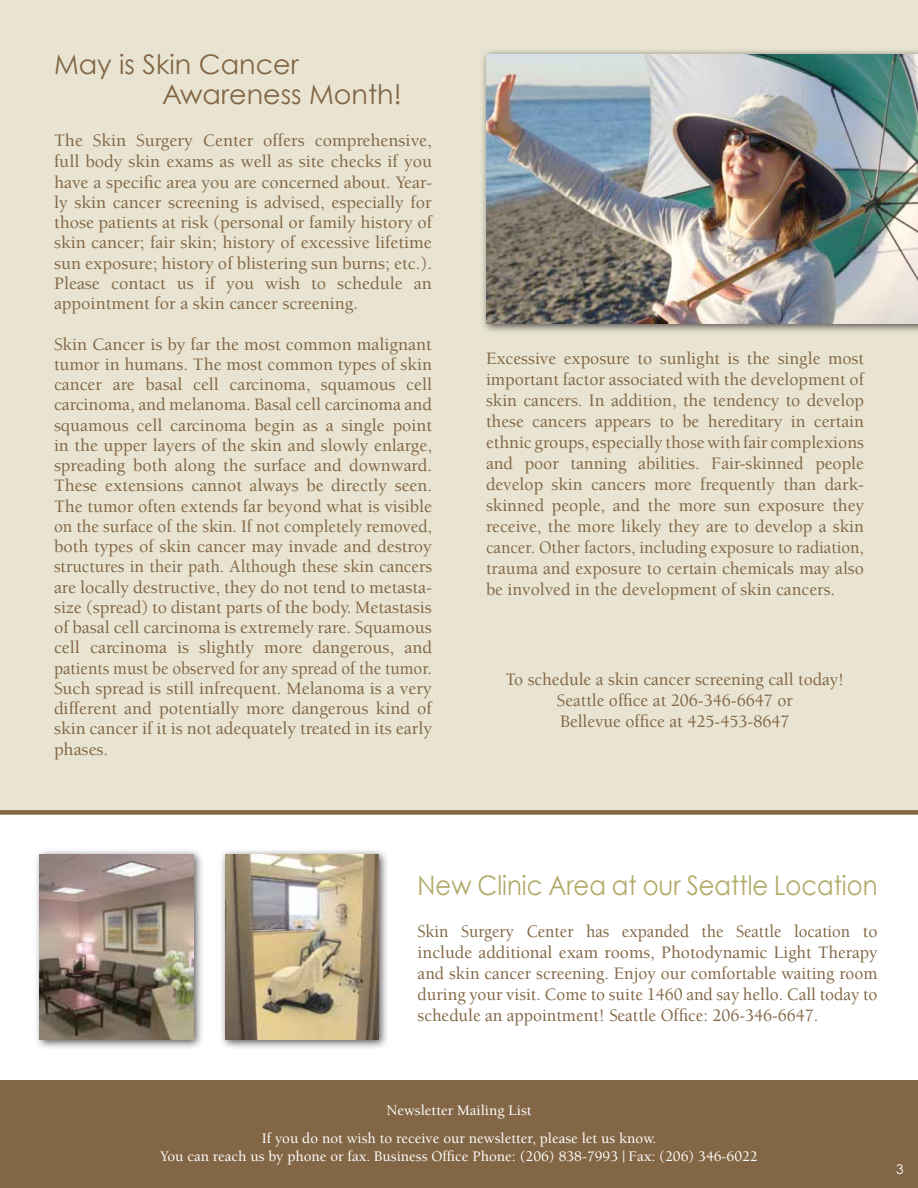
<style>
.page{position:relative;width:918px;height:1188px;background:#fff}
.page>*{position:absolute;margin:0;border:0;box-sizing:border-box;transform-origin:0 0}
.t1{font:27px "Century Gothic";color:#b2ab68;scale:.9 1}
.t2{font:27px/30px "Century Gothic";color:#826645}
.t3{font:500 18px/20.2px "Berkeley";color:#826645;text-align:justify}
.t4{font:500 18px/21px "Berkeley";color:#826645;text-align:justify;scale:.93 1}
.t5{font:500 15px/28.5px "Berkeley";color:#fff;text-align:center}
.t6{font:13.5px "Century Gothic";color:#fff}
</style>
<div class="page">
<div style="left:0;top:1080px;width:918px;height:108px;background:#826645"></div>
<div style="left:0;top:0;width:918px;height:815px;background:#e8e4d1"></div>
<div style="left:480px;top:48px;width:438px;height:287px;background:#231f20;opacity:.75"></div>
<img style="left:486px;top:54px;width:432px;height:270px">
<div style="left:34px;top:849px;width:170px;height:201px;background:#231f20;opacity:.75"></div>
<img style="left:40px;top:855px;width:153px;height:184px">
<div style="left:219px;top:849px;width:171px;height:201px;background:#231f20;opacity:.75"></div>
<img style="left:226px;top:855px;width:153px;height:184px">
<h1 class="t2" style="left:162px;top:49px;width:241px;text-indent:-108px">May is Skin Cancer<br>Awareness Month!</h1>
<p class="t3" style="left:54px;top:131px;width:380px">The Skin Surgery Center offers comprehensive, full body skin exams as well as site checks if you have a specific area you are concerned about. Year&shy;ly skin cancer screening is advised, especially for those patients at risk (personal or family history of skin cancer; fair skin; history of excessive lifetime sun exposure; history of blistering sun burns; etc.).<br>Please contact us if you wish to schedule an appointment for a skin cancer screening.</p>
<p class="t3" style="left:54px;top:334px;width:380px">Skin Cancer is by far the most common malignant tumor in humans. The most common types of skin cancer are basal cell carcinoma, squamous cell carcinoma, and melanoma. Basal cell carcinoma and squamous cell carcinoma begin as a single point in the upper layers of the skin and slowly enlarge, spreading both along the surface and downward.<br>These extensions cannot always be directly seen.<br>The tumor often extends far beyond what is visible on the surface of the skin. If not completely removed, both types of skin cancer may invade and destroy structures in their path. Although these skin cancers are locally destructive, they do not tend to metasta&shy;size (spread) to distant parts of the body. Metastasis of basal cell carcinoma is extremely rare. Squamous cell carcinoma is slightly more dangerous, and patients must be observed for any spread of the tumor.<br>Such spread is still infrequent. Melanoma is a very different and potentially more dangerous kind of skin cancer if it is not adequately treated in its early phases.</p>
<p class="t3" style="left:486px;top:349px;width:380px;line-height:21px">Excessive exposure to sunlight is the single most important factor associated with the development of skin cancers. In addition, the tendency to develop these cancers appears to be hereditary in certain ethnic groups, especially those with fair complexions and poor tanning abilities. Fair-skinned people develop skin cancers more frequently than dark&shy;skinned people, and the more sun exposure they receive, the more likely they are to develop a skin cancer. Other factors, including exposure to radiation, trauma and exposure to certain chemicals may also be involved in the development of skin cancers.</p>
<p class="t3" style="left:506px;top:670px;width:340px;line-height:21px;text-align:center">To schedule a skin cancer screening call today!<br>Seattle office at 206-346-6647 or<br>Bellevue office at 425-453-8647</p>
<h1 class="t1" style="left:418px;top:869px;width:513px">New Clinic Area at our Seattle Location</h1>
<p class="t4" style="left:418px;top:921px;width:496px">Skin Surgery Center has expanded the Seattle location to include additional exam rooms, Photodynamic Light Therapy and skin cancer screening. Enjoy our comfortable waiting room during your visit. Come to suite 1460 and say hello. Call today to schedule an appointment! Seattle Office: 206-346-6647.</p>
<p class="t5" style="left:262px;top:1096px;width:396px">Newsletter Mailing List<br>If you do not wish to receive our newsletter, please let us know.</p>
<p class="t5" style="left:160px;top:1143px;width:599px">You can reach us by phone or fax. Business Office Phone: (206) 838-7993 | Fax: (206) 346-6022</p>
<p class="t6" style="left:896px;top:1161px;width:9px">3</p>
</div>
